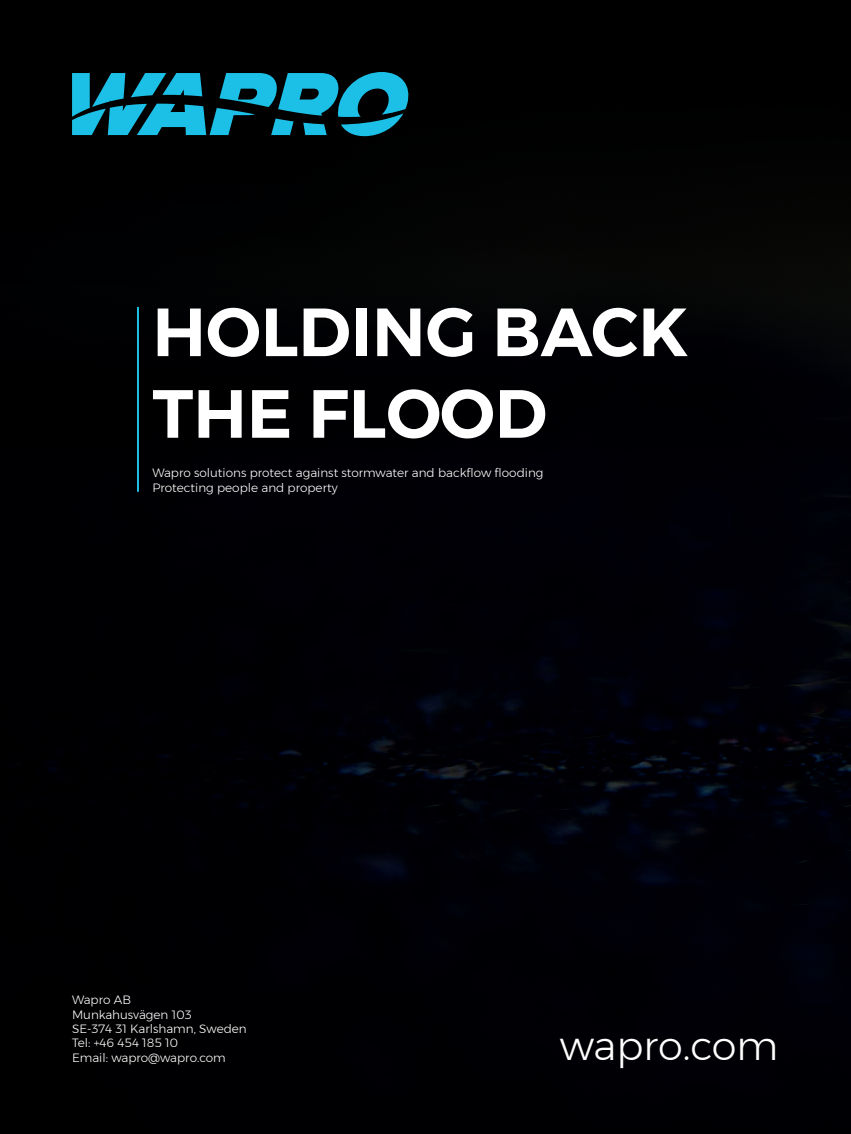
<style>
.page{position:relative;width:851px;height:1134px;background:#fff}
.page>*{position:absolute;margin:0;border:0;box-sizing:border-box;transform-origin:0 0}
.t1{font:600 68px "Montserrat";color:#fff}
.t2{font:300 40px "Montserrat";color:#fff}
.t3{font:300 12px "Montserrat";color:#fff}
</style>
<div class="page">
<div style="left:0;top:449px;width:850px;height:685px;background:#000004"></div>
<div style="left:0;top:0;width:850px;height:449px;background:#000002"></div>
<svg style="left:72px;top:72px;width:336px;height:64px;background:#0f6a80"></svg>
<hr style="left:137px;top:307px;width:2px;height:185px;background:#1cbfe5">
<p class="t1" style="left:152px;top:278px;width:537px">HOLDING BACK</p>
<p class="t1" style="left:152px;top:360px;width:396px">THE FLOOD</p>
<p class="t3" style="left:152px;top:464px;width:392px">Wapro solutions protect against stormwater and backflow flooding</p>
<p class="t3" style="left:152px;top:478px;width:187px">Protecting people and property</p>
<p class="t3" style="left:72px;top:991px;width:60px">Wapro AB</p>
<p class="t3" style="left:72px;top:1005px;width:121px">Munkahusvägen 103</p>
<p class="t3" style="left:72px;top:1020px;width:176px">SE-374 31 Karlshamn, Sweden</p>
<p class="t3" style="left:72px;top:1034px;width:107px">Tel: +46 454 185 10</p>
<p class="t3" style="left:72px;top:1049px;width:155px">Email: wapro@wapro.com</p>
<p class="t2" style="left:559px;top:1016px;width:220px">wapro.com</p>
</div>
